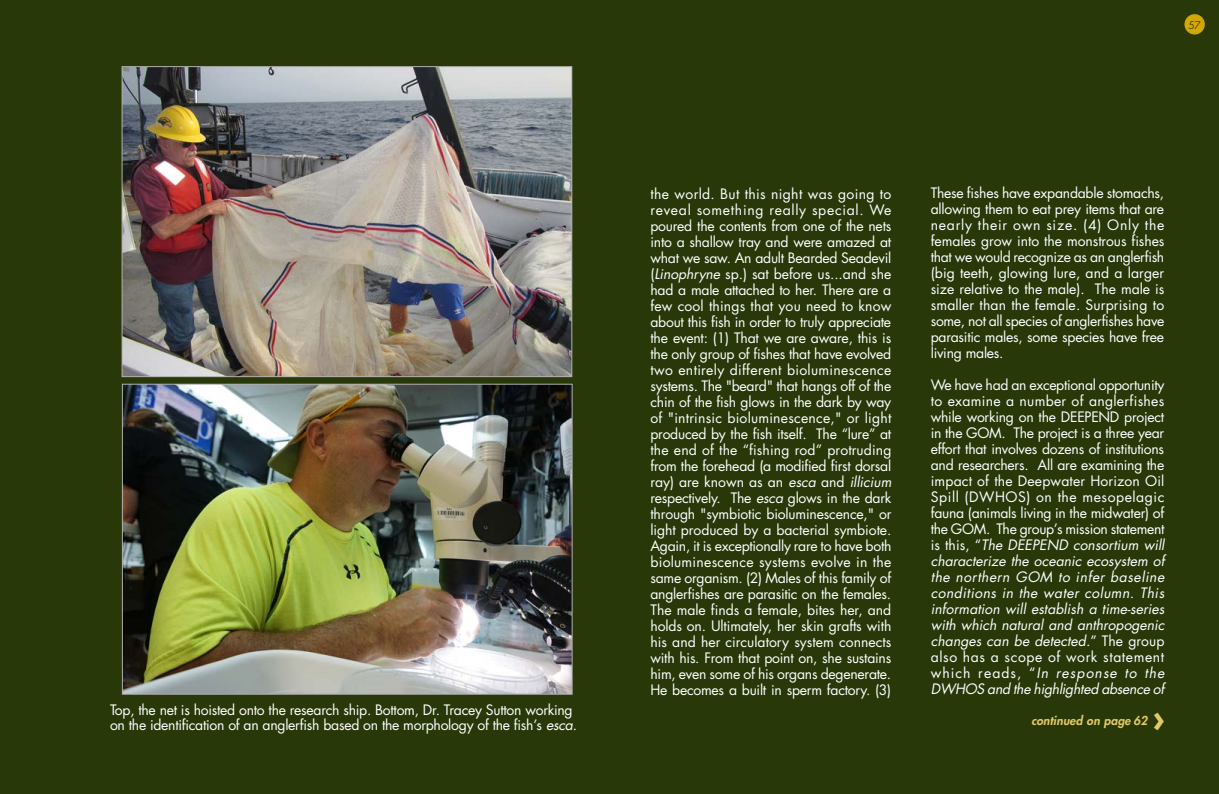
<style>
.page{position:relative;width:1219px;height:794px;background:#283809}
.page>*{position:absolute;margin:0;border:0;box-sizing:border-box;transform-origin:0 0}
.t1{font:700 36px "Futura";color:#e3ca68}
.t2{font:14px/16px "Futura";letter-spacing:-.02em;color:#fff;text-align:justify}
.t3{font:italic 800 12px "Futura";letter-spacing:.01em;color:#e3ca68}
.t4{font:300 10px "Futura";color:#000}
.s1{font-style:italic}
</style>
<div class="page">
<div style="left:1184px;top:14px;width:21px;height:20px;background:#d1a703;border-radius:50%"></div>
<img style="left:124px;top:68px;width:446px;height:307px">
<div style="left:122px;top:66px;width:450px;height:311px;border:1px solid #b0afaf"></div>
<img style="left:124px;top:386px;width:447px;height:306px">
<div style="left:122px;top:384px;width:451px;height:310px;border:1px solid #b0afaf"></div>
<p class="t2" style="left:110px;top:703px;width:469px;line-height:15px">Top, the net is hoisted onto the research ship. Bottom, Dr. Tracey Sutton working on the identification of an anglerfish based on the morphology of the fish’s <span class="s1">esca</span>.</p>
<p class="t4" style="left:1188px;top:21px;width:14px">57</p>
<p class="t2" style="left:650px;top:187px;width:243px">the world. But this night was going to reveal something really special. We poured the contents from one of the nets into a shallow tray and were amazed at what we saw. An adult Bearded Seadevil (<span class="s1">Linophryne</span> sp.) sat before us...and she had a male attached to her. There are a few cool things that you need to know about this fish in order to truly appreciate the event: (1) That we are aware, this is the only group of fishes that have evolved two entirely different bioluminescence systems. The "beard" that hangs off of the chin of the fish glows in the dark by way of "intrinsic bioluminescence," or light produced by the fish itself. The “lure” at the end of the “fishing rod” protruding from the forehead (a modified first dorsal ray) are known as an <span class="s1">esca</span> and <span class="s1">illicium </span>respectively. The <span class="s1">esca</span> glows in the dark through "symbiotic bioluminescence," or light produced by a bacterial symbiote.<br>Again, it is exceptionally rare to have both bioluminescence systems evolve in the same organism. (2) Males of this family of anglerfishes are parasitic on the females.<br>The male finds a female, bites her, and holds on. Ultimately, her skin grafts with his and her circulatory system connects with his. From that point on, she sustains him, even some of his organs degenerate.<br>He becomes a built in sperm factory. (3)</p>
<p class="t2" style="left:931px;top:186px;width:235px">These fishes have expandable stomachs, allowing them to eat prey items that are nearly their own size. (4) Only the females grow into the monstrous fishes that we would recognize as an anglerfish (big teeth, glowing lure, and a larger size relative to the male). The male is smaller than the female. Surprising to some, not all species of anglerfishes have parasitic males, some species have free living males.</p>
<p class="t2" style="left:931px;top:378px;width:235px">We have had an exceptional opportunity to examine a number of anglerfishes while working on the DEEPEND project in the GOM. The project is a three year effort that involves dozens of institutions and researchers. All are examining the impact of the Deepwater Horizon Oil Spill (DWHOS) on the mesopelagic fauna (animals living in the midwater) of the GOM. The group’s mission statement is this, “<span class="s1">The DEEPEND consortium will characterize the oceanic ecosystem of the northern GOM to infer baseline conditions in the water column. This information will establish a time-series with which natural and anthropogenic changes can be detected.</span>” The group also has a scope of work statement which reads, “<span class="s1">In response to the DWHOS and the highlighted absence of</span></p>
<p class="t3" style="left:1031px;top:714px;width:118px">continued on page 62</p>
<h1 class="t1" style="left:1152px;top:703px;width:14px">›</h1>
</div>
